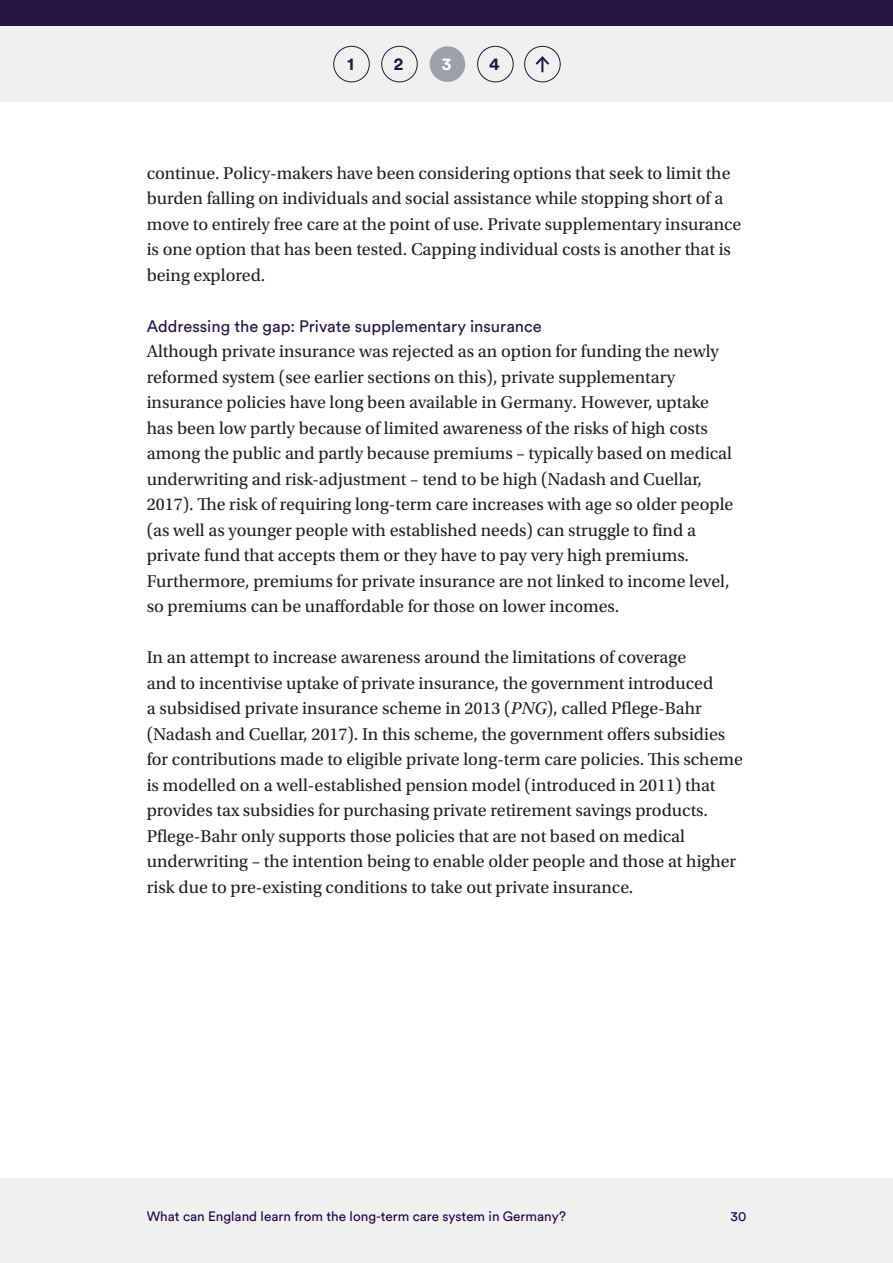
<style>
.page{position:relative;width:893px;height:1263px;background:#fff}
.page>*{position:absolute;margin:0;border:0;box-sizing:border-box;transform-origin:0 0}
.Body_text{font:18px/25.5px "Utopia Std";color:#231f20}
.t1{font:700 17.55px "Circular Pro";color:#271544}
.t2{font:700 17.55px "Circular Pro";color:#fff}
.Heading_4{font:16.5px "Circular Pro";color:#271544}
.t3{font:13.5px "Circular Pro";color:#280048}
.s1{font-style:italic}
</style>
<div class="page">
<div style="left:0;top:0;width:893px;height:26px;background:#271544"></div>
<div style="left:0;top:26px;width:893px;height:76px;background:#eff0f0"></div>
<div style="left:0;top:1179px;width:893px;height:84px;background:#eff0f0"></div>
<div style="left:333px;top:46px;width:37px;height:36px;border:1px solid #271544;border-radius:50%"></div>
<div style="left:430px;top:46px;width:35px;height:36px;background:#9ba0ab;border-radius:50%"></div>
<div style="left:477px;top:46px;width:36px;height:36px;border:1px solid #271544;border-radius:50%"></div>
<div style="left:524px;top:46px;width:36px;height:36px;border:1px solid #271544;border-radius:50%"></div>
<svg style="left:535px;top:56px;width:15px;height:16px"></svg>
<div style="left:381px;top:46px;width:37px;height:36px;border:1px solid #271544;border-radius:50%"></div>
<p class="t1" style="left:347px;top:52px;width:8px">1</p>
<p class="t1" style="left:394px;top:52px;width:11px">2</p>
<p class="t2" style="left:442px;top:52px;width:11px">3</p>
<p class="t1" style="left:489px;top:52px;width:12px">4</p>
<p class="Body_text" style="left:147px;top:160px;width:596px">continue. Policy-makers have been considering options that seek to limit the burden falling on individuals and social assistance while stopping short of a move to entirely free care at the point of use. Private supplementary insurance is one option that has been tested. Capping individual costs is another that is being explored.</p>
<p class="Heading_4" style="left:147px;top:315px;width:397px">Addressing the gap: Private supplementary insurance</p>
<p class="Body_text" style="left:147px;top:339px;width:588px">Although private insurance was rejected as an option for funding the newly reformed system (see earlier sections on this), private supplementary insurance policies have long been available in Germany. However, uptake has been low partly because of limited awareness of the risks of high costs among the public and partly because premiums – typically based on medical underwriting and risk-adjustment – tend to be high (Nadash and Cuellar, 2017). The risk of requiring long-term care increases with age so older people (as well as younger people with established needs) can struggle to find a private fund that accepts them or they have to pay very high premiums.<br>Furthermore, premiums for private insurance are not linked to income level, so premiums can be unaffordable for those on lower incomes.</p>
<p class="Body_text" style="left:147px;top:645px;width:598px">In an attempt to increase awareness around the limitations of coverage<br>and to incentivise uptake of private insurance, the government introduced<br>a subsidised private insurance scheme in 2013 (<span class="s1">PNG</span>), called Pflege-Bahr (Nadash and Cuellar, 2017). In this scheme, the government offers subsidies for contributions made to eligible private long-term care policies. This scheme is modelled on a well-established pension model (introduced in 2011) that provides tax subsidies for purchasing private retirement savings products.<br>Pflege-Bahr only supports those policies that are not based on medical underwriting – the intention being to enable older people and those at higher risk due to pre-existing conditions to take out private insurance.</p>
<p class="t3" style="left:147px;top:1207px;width:421px">What can England learn from the long-term care system in Germany?</p>
<p class="t3" style="left:730px;top:1207px;width:17px">30</p>
</div>
